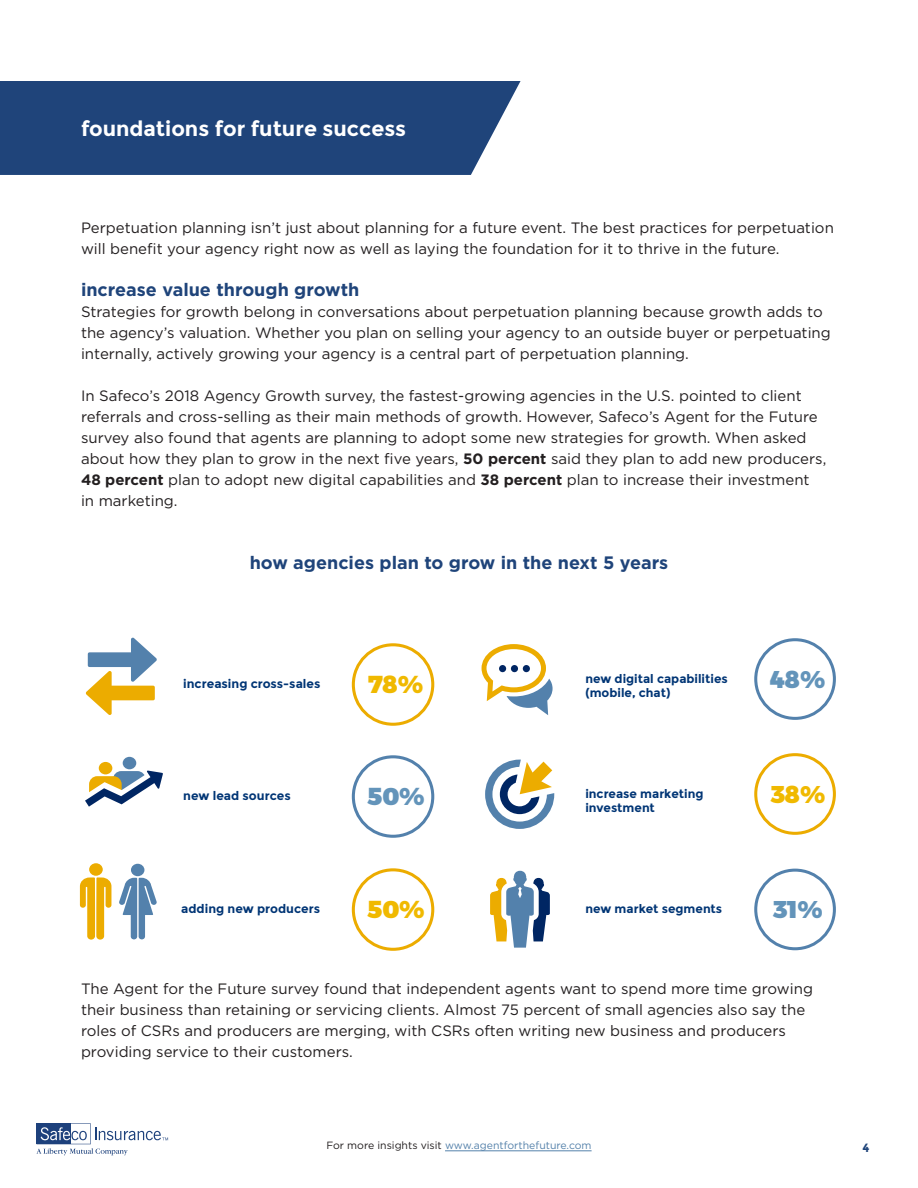
<style>
.page{position:relative;width:918px;height:1188px;background:#fff}
.page>*{position:absolute;margin:0;border:0;box-sizing:border-box;transform-origin:0 0}
.t1{font:900 24.45px "Montserrat";color:#f0b900}
.t2{font:900 24.45px "Montserrat";color:#6394ba}
.t3{font:900 24.15px "Montserrat";color:#6394ba}
.t4{font:900 24.15px "Montserrat";color:#f0b900}
.t5{font:700 21px "Montserrat";color:#fff}
.t6{font:700 18px "Gotham";color:#1f447a}
.t7{font:15px/21px "Gotham";color:#231f20}
.t8{font:700 12.15px/14.5px "Montserrat";color:#003575}
.t9{font:700 12px "Montserrat";color:#1f447a}
.t10{font:10.5px "Gotham";color:#5582ab}
.s1{font-weight:700}
.s2{color:#231f20}
</style>
<div class="page">
<svg style="left:36px;top:1123px;width:132px;height:32px"></svg>
<hr style="left:445px;top:1151px;width:147px;height:1px;background:#5582ab">
<div style="left:0;top:81px;width:521px;height:94px;background:#1f447a"></div>
<svg style="left:85px;top:757px;width:78px;height:50px"></svg>
<div style="left:352px;top:643px;width:82px;height:83px;border:3px solid #ecac00;border-radius:50%"></div>
<div style="left:352px;top:755px;width:82px;height:83px;border:3px solid #5381ac;border-radius:50%"></div>
<div style="left:352px;top:868px;width:82px;height:83px;border:3px solid #ecac00;border-radius:50%"></div>
<svg style="left:86px;top:638px;width:71px;height:77px"></svg>
<svg style="left:80px;top:863px;width:31px;height:77px"></svg>
<svg style="left:119px;top:864px;width:38px;height:75px"></svg>
<div style="left:754px;top:753px;width:82px;height:82px;border:3px solid #ecac00;border-radius:50%"></div>
<div style="left:754px;top:638px;width:82px;height:82px;border:3px solid #5381ac;border-radius:50%"></div>
<div style="left:754px;top:869px;width:82px;height:81px;border:3px solid #5381ac;border-radius:50%"></div>
<svg style="left:482px;top:644px;width:71px;height:71px"></svg>
<div style="left:523px;top:665px;width:7px;height:7px;background:#002663;border-radius:4px"></div>
<div style="left:499px;top:665px;width:7px;height:7px;background:#002663;border-radius:4px"></div>
<div style="left:511px;top:665px;width:7px;height:7px;background:#002663;border-radius:4px"></div>
<svg style="left:485px;top:760px;width:69px;height:69px"></svg>
<svg style="left:490px;top:871px;width:60px;height:77px"></svg>
<p class="t5" style="left:81px;top:116px;width:327px">foundations for future success</p>
<p class="t7" style="left:81px;top:217px;width:754px">Perpetuation planning isn’t just about planning for a future event. The best practices for perpetuation will benefit your agency right now as well as laying the foundation for it to thrive in the future.</p>
<p class="t6" style="left:81px;top:278px;width:280px">increase value through growth</p>
<p class="t7" style="left:81px;top:301px;width:751px">Strategies for growth belong in conversations about perpetuation planning because growth adds to the agency’s valuation. Whether you plan on selling your agency to an outside buyer or perpetuating internally, actively growing your agency is a central part of perpetuation planning.</p>
<p class="t7" style="left:81px;top:385px;width:747px">In Safeco’s 2018 Agency Growth survey, the fastest-growing agencies in the U.S. pointed to client referrals and cross-selling as their main methods of growth. However, Safeco’s Agent for the Future survey also found that agents are planning to adopt some new strategies for growth. When asked about how they plan to grow in the next five years, <span class="s1">50 percent</span> said they plan to add new producers, <span class="s1">48 percent</span> plan to adopt new digital capabilities and <span class="s1">38 percent</span> plan to increase their investment in marketing.</p>
<p class="t6" style="left:250px;top:551px;width:420px">how agencies plan to grow in the next 5 years</p>
<p class="t8" style="left:183px;top:677px;width:139px">increasing cross-sales</p>
<p class="t1" style="left:368px;top:664px;width:56px">78%</p>
<p class="t8" style="left:585px;top:671px;width:144px">new digital capabilities (mobile, chat)</p>
<p class="t3" style="left:770px;top:659px;width:56px">48%</p>
<p class="t8" style="left:183px;top:789px;width:109px">new lead sources</p>
<p class="t2" style="left:367px;top:776px;width:59px">50%</p>
<p class="t8" style="left:585px;top:786px;width:120px">increase marketing investment</p>
<p class="t4" style="left:770px;top:774px;width:56px">38%</p>
<p class="t8" style="left:181px;top:902px;width:140px">adding new producers</p>
<p class="t1" style="left:367px;top:889px;width:59px">50%</p>
<p class="t8" style="left:585px;top:901px;width:138px">new market segments</p>
<p class="t3" style="left:773px;top:890px;width:51px">31%</p>
<p class="t7" style="left:81px;top:978px;width:733px">The Agent for the Future survey found that independent agents want to spend more time growing their business than retaining or servicing clients. Almost 75 percent of small agencies also say the roles of CSRs and producers are merging, with CSRs often writing new business and producers providing service to their customers.</p>
<p class="t10" style="left:326px;top:1139px;width:267px"><span class="s2">For more insights visit</span> www.agentforthefuture.com</p>
<p class="t9" style="left:863px;top:1140px;width:9px">4</p>
</div>
